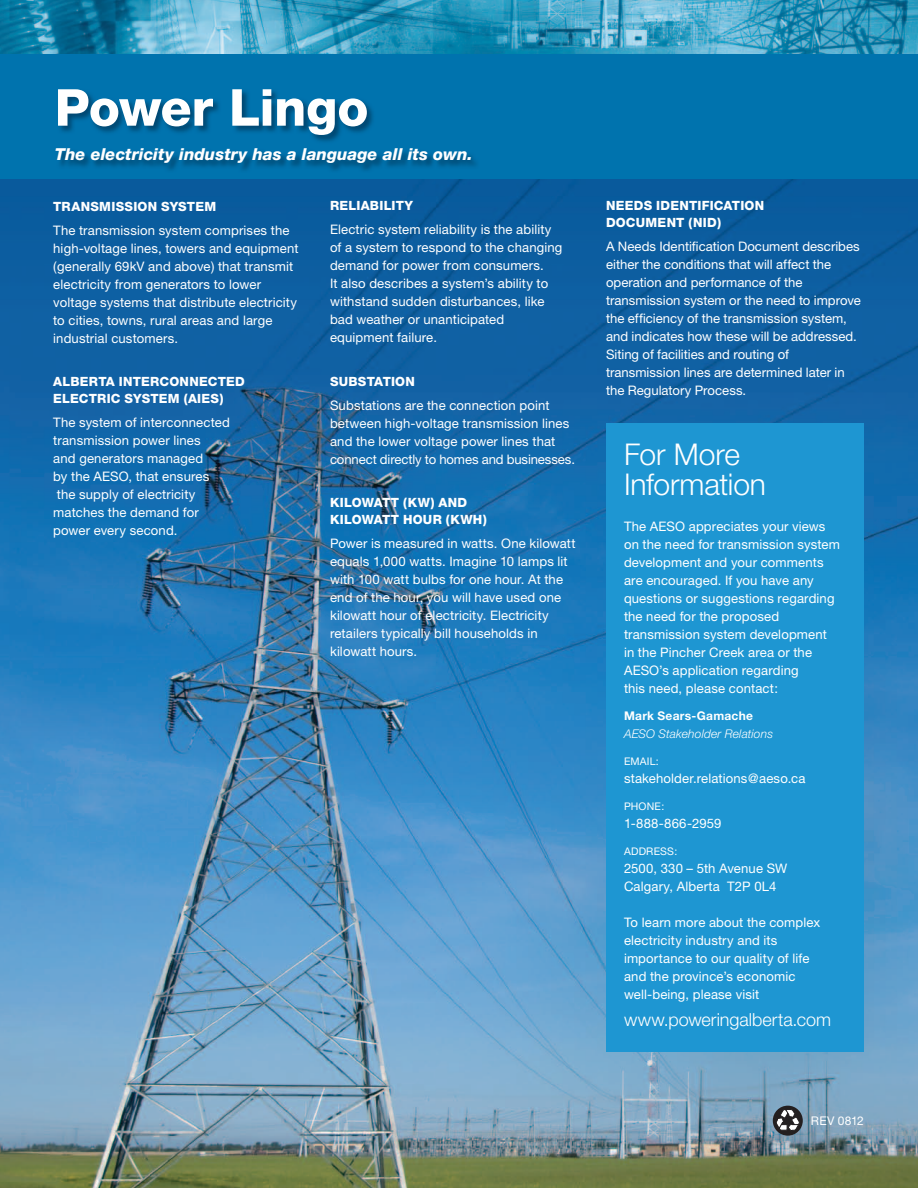
<style>
.page{position:relative;width:918px;height:1188px;background:#fff}
.page>*{position:absolute;margin:0;border:0;box-sizing:border-box;transform-origin:0 0}
.t1{font:800 51px "Helvetica Neue";letter-spacing:-.01em;color:#fff}
.t2{font:300 30px/30px "Helvetica Neue";letter-spacing:-.005em;color:#fff}
.t3{font:300 18px "Helvetica Neue";color:#fff}
.t4{font:italic 800 16.5px "Helvetica Neue";letter-spacing:.005em;color:#fff}
.t5{font:13.2px/18px "Helvetica Neue";letter-spacing:.01em;color:#fff}
.t6{font:800 12.75px/16.5px "Helvetica Neue";letter-spacing:.02em;color:#fff}
.t7{font:italic 300 12px "Helvetica Neue";letter-spacing:.015em;color:#fff}
.t8{font:700 12px "Helvetica Neue";letter-spacing:.025em;color:#fff}
.t9{font:12px "Helvetica Neue";letter-spacing:.015em;color:#fff}
.t10{font:10.5px "Helvetica Neue";letter-spacing:.02em;color:#fff}
</style>
<div class="page">
<img style="left:0;top:178px;width:918px;height:1010px">
<img style="left:0;top:0;width:918px;height:54px">
<div style="left:606px;top:423px;width:258px;height:629px;background:#1e96d2"></div>
<svg style="left:773px;top:1106px;width:30px;height:30px"></svg>
<svg style="left:775px;top:1109px;width:26px;height:24px"></svg>
<div style="left:0;top:54px;width:918px;height:124px;background:#0073ae"></div>
<img style="left:59px;top:91px;width:417px;height:80px">
<h1 class="t1" style="left:55px;top:77px;width:315px">Power Lingo</h1>
<p class="t4" style="left:55px;top:144px;width:419px">The electricity industry has a language all its own.</p>
<p class="t6" style="left:53px;top:198px;width:164px">TRANSMISSION SYSTEM</p>
<p class="t5" style="left:53px;top:221px;width:247px">The transmission system comprises the high-voltage lines, towers and equipment (generally 69kV and above) that transmit electricity from generators to lower voltage systems that distribute electricity to cities, towns, rural areas and large industrial customers.</p>
<p class="t6" style="left:53px;top:374px;width:193px">ALBERTA INTERCONNECTED<br>ELECTRIC SYSTEM (AIES)</p>
<p class="t5" style="left:53px;top:413px;width:178px">The system of interconnected transmission power lines<br>and generators managed<br>by the AESO, that ensures the supply of electricity matches the demand for power every second.</p>
<p class="t6" style="left:330px;top:198px;width:85px">RELIABILITY</p>
<p class="t5" style="left:330px;top:221px;width:234px">Electric system reliability is the ability of a system to respond to the changing demand for power from consumers.<br>It also describes a system’s ability to withstand sudden disturbances, like bad weather or unanticipated equipment failure.</p>
<p class="t6" style="left:330px;top:373px;width:86px">SUBSTATION</p>
<p class="t5" style="left:330px;top:396px;width:247px">Substations are the connection point between high-voltage transmission lines and the lower voltage power lines that connect directly to homes and businesses.</p>
<p class="t6" style="left:330px;top:495px;width:159px">KILOWATT (KW) AND<br>KILOWATT HOUR (KWH)</p>
<p class="t5" style="left:330px;top:534px;width:247px">Power is measured in watts. One kilowatt equals 1,000 watts. Imagine 10 lamps lit with 100 watt bulbs for one hour. At the end of the hour, you will have used one kilowatt hour of electricity. Electricity retailers typically bill households in kilowatt hours.</p>
<p class="t6" style="left:606px;top:198px;width:160px">NEEDS IDENTIFICATION<br>DOCUMENT (NID)</p>
<p class="t5" style="left:606px;top:237px;width:256px">A Needs Identification Document describes either the conditions that will affect the operation and performance of the transmission system or the need to improve the efficiency of the transmission system, and indicates how these will be addressed.<br>Siting of facilities and routing of transmission lines are determined later in the Regulatory Process.</p>
<h2 class="t2" style="left:624px;top:439px;width:144px">For More<br>Information</h2>
<p class="t5" style="left:624px;top:517px;width:218px">The AESO appreciates your views on the need for transmission system development and your comments are encouraged. If you have any questions or suggestions regarding the need for the proposed transmission system development in the Pincher Creek area or the<br>AESO’s application regarding<br>this need, please contact:</p>
<p class="t8" style="left:624px;top:708px;width:131px">Mark Sears-Gamache</p>
<p class="t7" style="left:624px;top:726px;width:151px">AESO Stakeholder Relations</p>
<p class="t10" style="left:624px;top:755px;width:36px">EMAIL:</p>
<p class="t5" style="left:624px;top:769px;width:183px">stakeholder.relations@aeso.ca</p>
<p class="t10" style="left:624px;top:800px;width:42px">PHONE:</p>
<p class="t5" style="left:624px;top:814px;width:99px">1-888-866-2959</p>
<p class="t10" style="left:624px;top:845px;width:55px">ADDRESS:</p>
<p class="t5" style="left:624px;top:859px;width:165px">2500, 330 – 5th Avenue SW<br>Calgary, Alberta T2P 0L4</p>
<p class="t5" style="left:624px;top:913px;width:198px">To learn more about the complex electricity industry and its importance to our quality of life and the province’s economic well-being, please visit</p>
<h3 class="t3" style="left:624px;top:1008px;width:209px">www.poweringalberta.com</h3>
<p class="t9" style="left:811px;top:1114px;width:55px">REV 0812</p>
</div>
